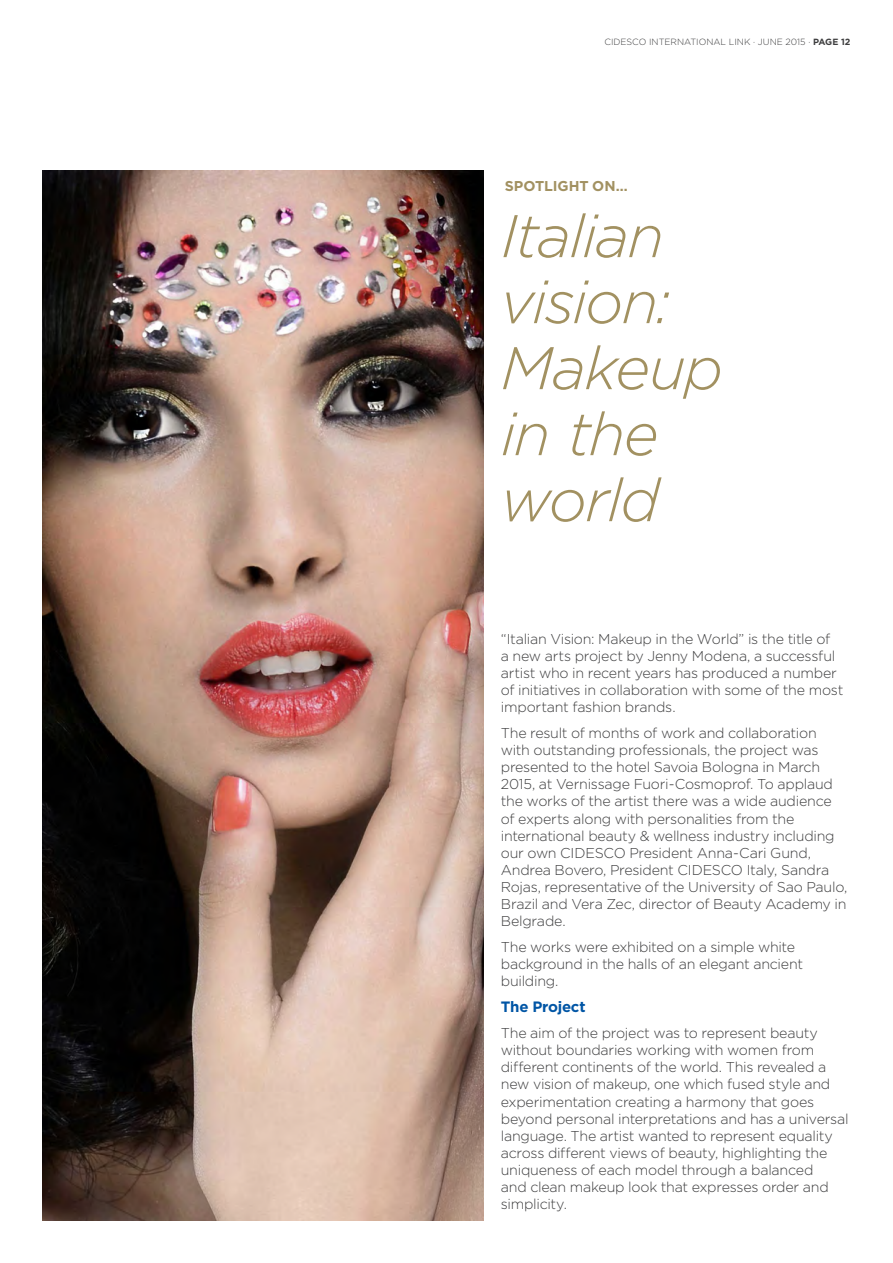
<style>
.page{position:relative;width:893px;height:1263px;background:#fff}
.page>*{position:absolute;margin:0;border:0;box-sizing:border-box;transform-origin:0 0}
.t1{font:italic 300 60px/66px "Gotham";letter-spacing:-.03em;color:#a29161}
.t2{font:700 15px "Gotham";letter-spacing:-.015em;color:#0155a5}
.t3{font:300 14.25px/17.1px "Gotham";letter-spacing:-.02em;color:#3e3e3f}
.t4{font:700 14.25px "Gotham";color:#a29161}
.t5{font:300 9px "Gotham";color:#3e3e3f}
.s1{font-weight:700}
</style>
<div class="page">
<img style="left:43px;top:170px;width:441px;height:1050px">
<p class="t5" style="left:604px;top:37px;width:248px">CIDESCO INTERNATIONAL LINK · JUNE 2015 · <span class="s1">PAGE 12</span></p>
<p class="t4" style="left:505px;top:178px;width:35px">Spotlight</p>
<p class="t4" style="left:592px;top:178px;width:37px">on…</p>
<h1 class="t1" style="left:501px;top:203px;width:224px">Italian vision:<br>Makeup in the world</h1>
<p class="t3" style="left:501px;top:630px;width:344px">“Italian Vision: Makeup in the World” is the title of<br>a new arts project by Jenny Modena, a successful artist who in recent years has produced a number of initiatives in collaboration with some of the most important fashion brands.</p>
<p class="t3" style="left:501px;top:724px;width:348px">The result of months of work and collaboration with outstanding professionals, the project was presented to the hotel Savoia Bologna in March 2015, at Vernissage Fuori-Cosmoprof. To applaud the works of the artist there was a wide audience of experts along with personalities from the international beauty &amp; wellness industry including our own CIDESCO President Anna-Cari Gund, Andrea Bovero, President CIDESCO Italy, Sandra Rojas, representative of the University of Sao Paulo, Brazil and Vera Zec, director of Beauty Academy in Belgrade.</p>
<p class="t3" style="left:501px;top:938px;width:304px">The works were exhibited on a simple white background in the halls of an elegant ancient building.</p>
<p class="t2" style="left:501px;top:998px;width:86px">The Project</p>
<p class="t3" style="left:501px;top:1024px;width:349px">The aim of the project was to represent beauty without boundaries working with women from different continents of the world. This revealed a new vision of makeup, one which fused style and experimentation creating a harmony that goes beyond personal interpretations and has a universal language. The artist wanted to represent equality across different views of beauty, highlighting the uniqueness of each model through a balanced<br>and clean makeup look that expresses order and simplicity.</p>
</div>
